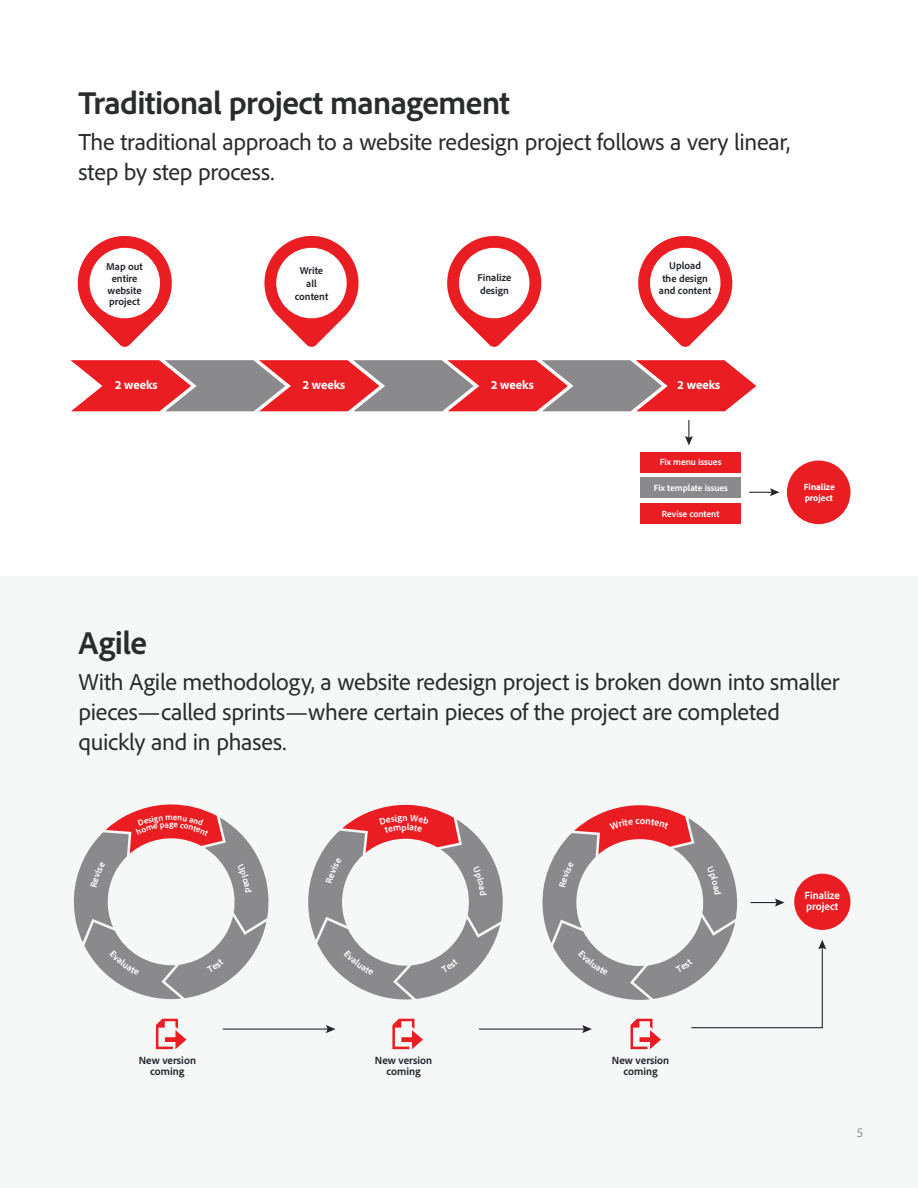
<style>
.page{position:relative;width:918px;height:1188px;background:#fff}
.page>*{position:absolute;margin:0;border:0;box-sizing:border-box;transform-origin:0 0}
.t1{font:700 33px "Adobe Clean";letter-spacing:-.015em;color:#2a2b2b}
.t2{font:24px/30px "Adobe Clean";letter-spacing:-.01em;color:#2a2b2b}
.t3{font:13.5px "Adobe Clean";color:#939698}
.t4{font:800 12.45px "Adobe Clean";color:#fff}
.t5{font:700 10.95px/10.9px "Adobe Clean";color:#23252c;text-align:center}
.t6{font:700 10.95px/10.9px "Adobe Clean";color:#fff}
.t7{font:700 10.5px/12.6px "Adobe Clean";color:#23252c;text-align:center}
.t8{font:700 9.3px "Adobe Clean";color:#fff}
.t9{font:800 9.3px/10.9px "Adobe Clean";color:#fff}
</style>
<div class="page">
<div style="left:0;top:576px;width:918px;height:612px;background:#f6f8f8"></div>
<svg style="left:77px;top:236px;width:95px;height:111px"></svg>
<svg style="left:264px;top:236px;width:95px;height:111px"></svg>
<svg style="left:447px;top:236px;width:95px;height:111px"></svg>
<svg style="left:638px;top:236px;width:95px;height:111px"></svg>
<svg style="left:70px;top:360px;width:686px;height:51px;background:#c65d61"></svg>
<div style="left:640px;top:452px;width:101px;height:20px;background:#ea1d23"></div>
<div style="left:640px;top:478px;width:101px;height:20px;background:#8a8a8c"></div>
<div style="left:640px;top:503px;width:101px;height:21px;background:#ea1d23"></div>
<svg style="left:685px;top:420px;width:8px;height:25px"></svg>
<svg style="left:749px;top:488px;width:30px;height:8px"></svg>
<div style="left:787px;top:461px;width:63px;height:63px;background:#ea1d23;border-radius:50%"></div>
<svg style="left:392px;top:1019px;width:31px;height:30px"></svg>
<svg style="left:156px;top:1019px;width:30px;height:30px"></svg>
<hr style="left:223px;top:1029px;width:106px;height:1px;background:#23252c">
<svg style="left:326px;top:1025px;width:10px;height:8px"></svg>
<hr style="left:479px;top:1029px;width:106px;height:1px;background:#23252c">
<div style="left:794px;top:874px;width:56px;height:56px;background:#ea1d23;border-radius:50%"></div>
<svg style="left:308px;top:804px;width:195px;height:196px"></svg>
<svg style="left:539px;top:805px;width:287px;height:244px"></svg>
<svg style="left:73px;top:804px;width:196px;height:195px"></svg>
<h1 class="t1" style="left:78px;top:82px;width:433px">Traditional project management</h1>
<p class="t2" style="left:78px;top:126px;width:713px">The traditional approach to a website redesign project follows a very linear, step by step process.</p>
<p class="t7" style="left:106px;top:260px;width:38px;line-height:11.7px">Map out entire website project</p>
<p class="t7" style="left:659px;top:259px;width:54px">Upload<br>the design and content</p>
<p class="t7" style="left:295px;top:264px;width:35px">Write all content</p>
<p class="t7" style="left:477px;top:271px;width:35px;text-align:left">Finalize design</p>
<p class="t4" style="left:115px;top:377px;width:44px">2 weeks</p>
<p class="t4" style="left:303px;top:377px;width:44px">2 weeks</p>
<p class="t4" style="left:491px;top:377px;width:44px">2 weeks</p>
<p class="t4" style="left:678px;top:377px;width:44px">2 weeks</p>
<p class="t8" style="left:660px;top:456px;width:63px">Fix menu issues</p>
<p class="t8" style="left:654px;top:482px;width:76px">Fix template issues</p>
<p class="t8" style="left:662px;top:508px;width:59px">Revise content</p>
<p class="t9" style="left:804px;top:481px;width:33px">Finalize project</p>
<h1 class="t1" style="left:78px;top:622px;width:70px">Agile</h1>
<p class="t2" style="left:78px;top:666px;width:763px">With Agile methodology, a website redesign project is broken down into smaller pieces—called sprints—where certain pieces of the project are completed quickly and in phases.</p>
<p class="t6" style="left:804px;top:890px;width:37px">Finalize project</p>
<p class="t5" style="left:139px;top:1054px;width:59px">New version coming</p>
<p class="t5" style="left:375px;top:1054px;width:59px">New version coming</p>
<p class="t5" style="left:612px;top:1054px;width:59px">New version coming</p>
<p class="t3" style="left:857px;top:1124px;width:8px">5</p>
</div>
